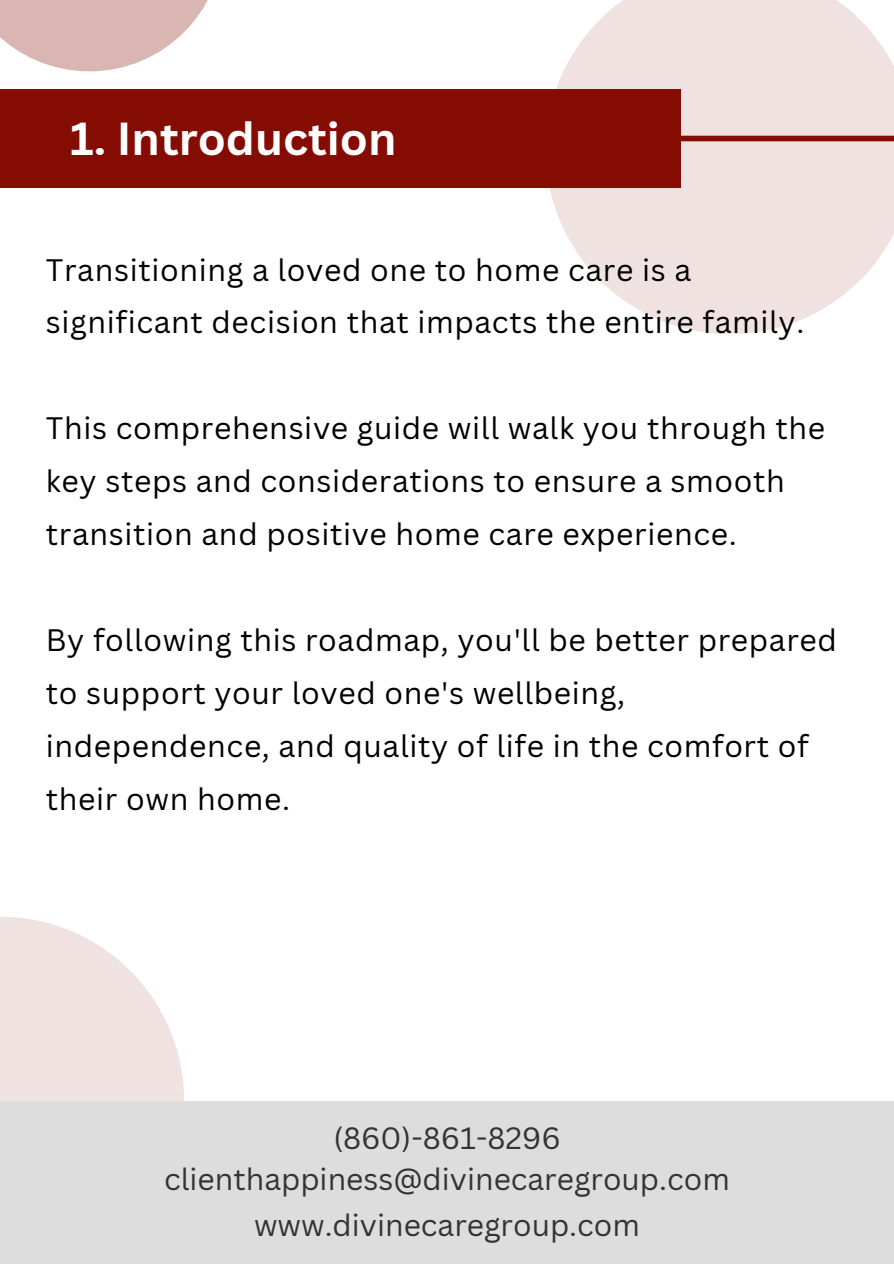
<style>
.page{position:relative;width:894px;height:1264px;background:#fff}
.page>*{position:absolute;margin:0;border:0;box-sizing:border-box;transform-origin:0 0}
.t1{font:700 45px "Canva Sans";color:#fff}
.t2{font:30.15px/52.8px "Canva Sans";letter-spacing:.02em;color:#000}
.t3{font:30px "Canva Sans";color:#343434}
</style>
<div class="page">
<svg style="left:550px;top:0;width:343px;height:334px;fill:#f0e2e1"></svg>
<svg style="left:0;top:917px;width:184px;height:183px;fill:#f0e2e1"></svg>
<svg style="left:0;top:0;width:208px;height:71px;fill:#dab6b3"></svg>
<div style="left:0;top:89px;width:679px;height:99px;background:#850c02"></div>
<div style="left:679px;top:136px;width:214px;height:5px;background:#850c02"></div>
<div style="left:0;top:1100px;width:893px;height:163px;background:#ddd"></div>
<p class="t1" style="left:70px;top:107px;width:327px">1. Introduction</p>
<p class="t2" style="left:46px;top:242px;width:759px">Transitioning a loved one to home care is a significant decision that impacts the entire family.</p>
<p class="t2" style="left:46px;top:401px;width:780px">This comprehensive guide will walk you through the key steps and considerations to ensure a smooth transition and positive home care experience.</p>
<p class="t2" style="left:46px;top:612px;width:792px">By following this roadmap, you'll be better prepared to support your loved one's wellbeing, independence, and quality of life in the comfort of their own home.</p>
<h1 class="t3" style="left:333px;top:1117px;width:229px">(860)-861-8296</h1>
<p class="t3" style="left:164px;top:1158px;width:567px">clienthappiness@divinecaregroup.com</p>
<p class="t3" style="left:254px;top:1204px;width:387px">www.divinecaregroup.com</p>
</div>
